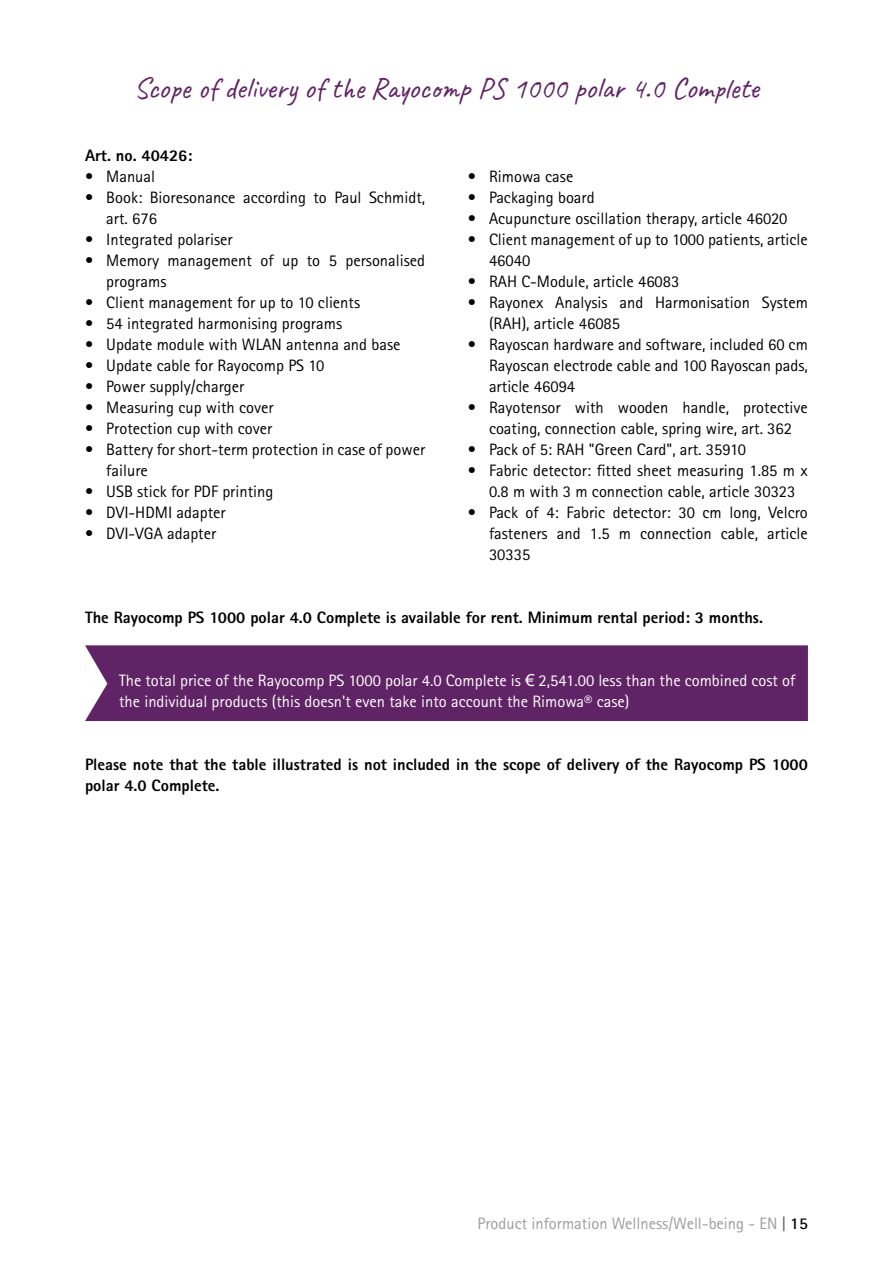
<style>
.page{position:relative;width:893px;height:1263px;background:#fff}
.page>*{position:absolute;margin:0;border:0;box-sizing:border-box;transform-origin:0 0}
.t1{font:30px "Caveat";color:#602365}
.t2{font:16.5px/21px "Rotis Sans Serif";color:#000}
.t3{font:800 16.5px/21px "Rotis Sans Serif";color:#000}
.t4{font:16.5px/21px "Rotis Sans Serif";color:#fff}
.t5{font:16.5px "Rotis Sans Serif";color:#9d9d9c}
.s1{font-family:"Arial"}
.s2{color:#4a4a49}
.s3{font-weight:700;color:#000}
</style>
<div class="page">
<div style="left:85px;top:645px;width:723px;height:76px;background:#602365"></div>
<h1 class="t1" style="left:134px;top:69px;width:627px">Scope of delivery of the Rayocomp PS 1000 polar 4.0 Complete</h1>
<p class="t3" style="left:85px;top:144px;width:109px">Art. no. 40426:</p>
<p class="t2" style="left:85px;top:165px;width:72px">• Manual</p>
<p class="t2" style="left:106px;top:186px;width:320px;text-indent:-21px">• Book: Bioresonance according to Paul Schmidt, art. 676</p>
<p class="t2" style="left:85px;top:228px;width:149px">• Integrated polariser</p>
<p class="t2" style="left:106px;top:249px;width:320px;text-indent:-21px">• Memory management of up to 5 personalised programs</p>
<p class="t2" style="left:85px;top:291px;width:277px">• Client management for up to 10 clients</p>
<p class="t2" style="left:85px;top:312px;width:259px">• 54 integrated harmonising programs</p>
<p class="t2" style="left:85px;top:333px;width:317px">• Update module with WLAN antenna and base</p>
<p class="t2" style="left:85px;top:354px;width:241px">• Update cable for Rayocomp PS 10</p>
<p class="t2" style="left:85px;top:375px;width:161px">• Power supply/charger</p>
<p class="t2" style="left:85px;top:396px;width:190px">• Measuring cup with cover</p>
<p class="t2" style="left:85px;top:417px;width:189px">• Protection cup with cover</p>
<p class="t2" style="left:106px;top:438px;width:320px;text-indent:-21px">• Battery for short-term protection in case of power failure</p>
<p class="t2" style="left:85px;top:480px;width:190px">• USB stick for PDF printing</p>
<p class="t2" style="left:85px;top:501px;width:142px">• DVI-HDMI adapter</p>
<p class="t2" style="left:85px;top:523px;width:133px">• DVI-VGA adapter</p>
<p class="t2" style="left:468px;top:165px;width:107px">• Rimowa case</p>
<p class="t2" style="left:468px;top:186px;width:128px">• Packaging board</p>
<p class="t2" style="left:468px;top:207px;width:321px">• Acupuncture oscillation therapy, article 46020</p>
<p class="t2" style="left:489px;top:228px;width:320px;text-indent:-21px">• Client management of up to 1000 patients, article<br>46040</p>
<p class="t2" style="left:468px;top:270px;width:213px">• RAH C-Module, article 46083</p>
<p class="t2" style="left:489px;top:291px;width:320px;text-indent:-21px">• Rayonex Analysis and Harmonisation System (RAH), article 46085</p>
<p class="t2" style="left:489px;top:333px;width:320px;text-align:justify;text-indent:-21px">• Rayoscan hardware and software, included 60 cm Rayoscan electrode cable and 100 Rayoscan pads, article 46094</p>
<p class="t2" style="left:468px;top:396px;width:342px;text-align:center">• Rayotensor with wooden handle, protective coating, connection cable, spring wire, art. 362</p>
<p class="t2" style="left:468px;top:438px;width:280px">• Pack of 5: RAH "Green Card", art. 35910</p>
<p class="t2" style="left:468px;top:459px;width:342px;text-align:center">• Fabric detector: fitted sheet measuring 1.85 m x<br>0.8 m with 3 m connection cable, article 30323</p>
<p class="t2" style="left:489px;top:501px;width:320px;text-align:justify;text-indent:-21px">• Pack of 4: Fabric detector: 30 cm long, Velcro fasteners and 1.5 m connection cable, article 30335</p>
<p class="t3" style="left:85px;top:606px;width:678px">The Rayocomp PS 1000 polar 4.0 Complete is available for rent. Minimum rental period: 3 months.</p>
<p class="t4" style="left:119px;top:669px;width:678px">The total price of the Rayocomp PS 1000 polar 4.0 Complete is <span class="s1">€</span> 2,541.00 less than the combined cost of the individual products (this doesn't even take into account the Rimowa® case)</p>
<p class="t3" style="left:85px;top:753px;width:724px">Please note that the table illustrated is not included in the scope of delivery of the Rayocomp PS 1000 polar 4.0 Complete.</p>
<p class="t5" style="left:477px;top:1214px;width:332px">Product information Wellness/Well-being - EN <span class="s2">|</span> <span class="s3">15</span></p>
</div>
